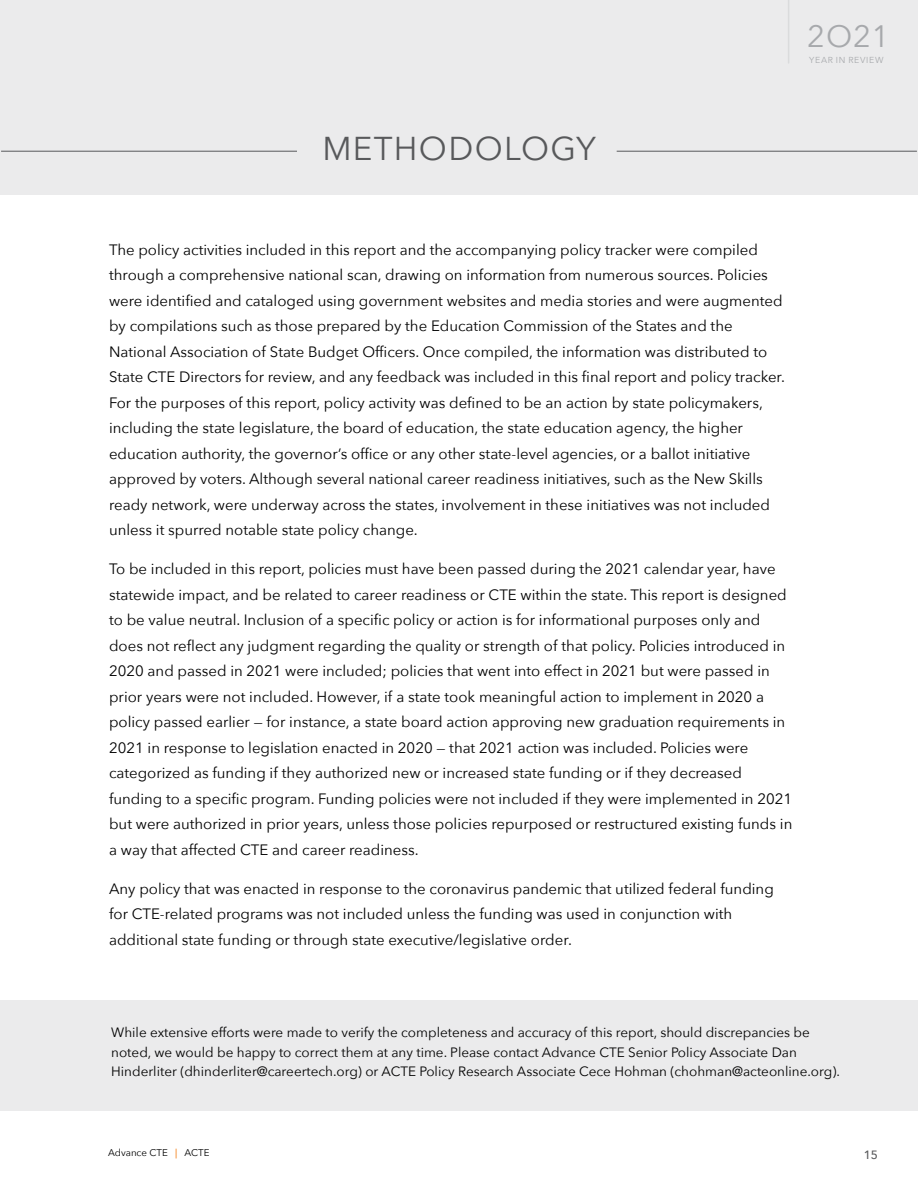
<style>
.page{position:relative;width:918px;height:1188px;background:#fff}
.page>*{position:absolute;margin:0;border:0;box-sizing:border-box;transform-origin:0 0}
.Main_Body{font:33px "Avenir Next";letter-spacing:.04em;color:#58595b}
.Main_Body-2{font:30.9px "Avenir Next";color:#a7a9ac}
.Main_Body-3{font:15px/25.5px "Avenir Next";color:#000}
.Main_Body-4{font:13.5px/19.5px "Avenir Next";color:#000}
.t1{font:500 12px "Avenir Next";color:#58595b}
.t2{font:9.75px "Avenir Next";color:#000}
.Main_Body-5{font:8.7px "Avenir Next";letter-spacing:.075em;color:#a7a9ac}
.s1{font-weight:500;color:#f58421}
</style>
<div class="page">
<div style="left:0;top:0;width:918px;height:194px;background:#ebebec"></div>
<div style="left:0;top:1000px;width:918px;height:110px;background:#ebebec"></div>
<hr style="left:1px;top:151px;width:296px;height:1px;background:#58595b">
<hr style="left:617px;top:151px;width:300px;height:1px;background:#58595b">
<hr style="left:788px;top:0;width:1px;height:63px;background:#dadbdc">
<p class="Main_Body" style="left:322px;top:121px;width:275px">METHODOLOGY</p>
<p class="Main_Body-2" style="left:807px;top:11px;width:84px">2O21</p>
<p class="Main_Body-5" style="left:809px;top:53px;width:76px">YEAR IN REVIEW</p>
<p class="Main_Body-3" style="left:109px;top:236px;width:678px">The policy activities included in this report and the accompanying policy tracker were compiled through a comprehensive national scan, drawing on information from numerous sources. Policies were identified and cataloged using government websites and media stories and were augmented by compilations such as those prepared by the Education Commission of the States and the National Association of State Budget Officers. Once compiled, the information was distributed to State CTE Directors for review, and any feedback was included in this final report and policy tracker.<br>For the purposes of this report, policy activity was defined to be an action by state policymakers, including the state legislature, the board of education, the state education agency, the higher education authority, the governor’s office or any other state-level agencies, or a ballot initiative approved by voters. Although several national career readiness initiatives, such as the New Skills ready network, were underway across the states, involvement in these initiatives was not included unless it spurred notable state policy change.</p>
<p class="Main_Body-3" style="left:109px;top:556px;width:685px">To be included in this report, policies must have been passed during the 2021 calendar year, have statewide impact, and be related to career readiness or CTE within the state. This report is designed to be value neutral. Inclusion of a specific policy or action is for informational purposes only and does not reflect any judgment regarding the quality or strength of that policy. Policies introduced in 2020 and passed in 2021 were included; policies that went into effect in 2021 but were passed in prior years were not included. However, if a state took meaningful action to implement in 2020 a policy passed earlier — for instance, a state board action approving new graduation requirements in 2021 in response to legislation enacted in 2020 — that 2021 action was included. Policies were categorized as funding if they authorized new or increased state funding or if they decreased funding to a specific program. Funding policies were not included if they were implemented in 2021 but were authorized in prior years, unless those policies repurposed or restructured existing funds in a way that affected CTE and career readiness.</p>
<p class="Main_Body-3" style="left:109px;top:875px;width:666px">Any policy that was enacted in response to the coronavirus pandemic that utilized federal funding for CTE-related programs was not included unless the funding was used in conjunction with additional state funding or through state executive/legislative order.</p>
<p class="Main_Body-4" style="left:111px;top:1022px;width:730px">While extensive efforts were made to verify the completeness and accuracy of this report, should discrepancies be noted, we would be happy to correct them at any time. Please contact Advance CTE Senior Policy Associate Dan<br>Hinderliter (dhinderliter@careertech.org) or ACTE Policy Research Associate Cece Hohman (chohman@acteonline.org).</p>
<p class="t2" style="left:108px;top:1145px;width:103px">Advance CTE <span class="s1">|</span> ACTE</p>
<p class="t1" style="left:864px;top:1144px;width:16px">15</p>
</div>
